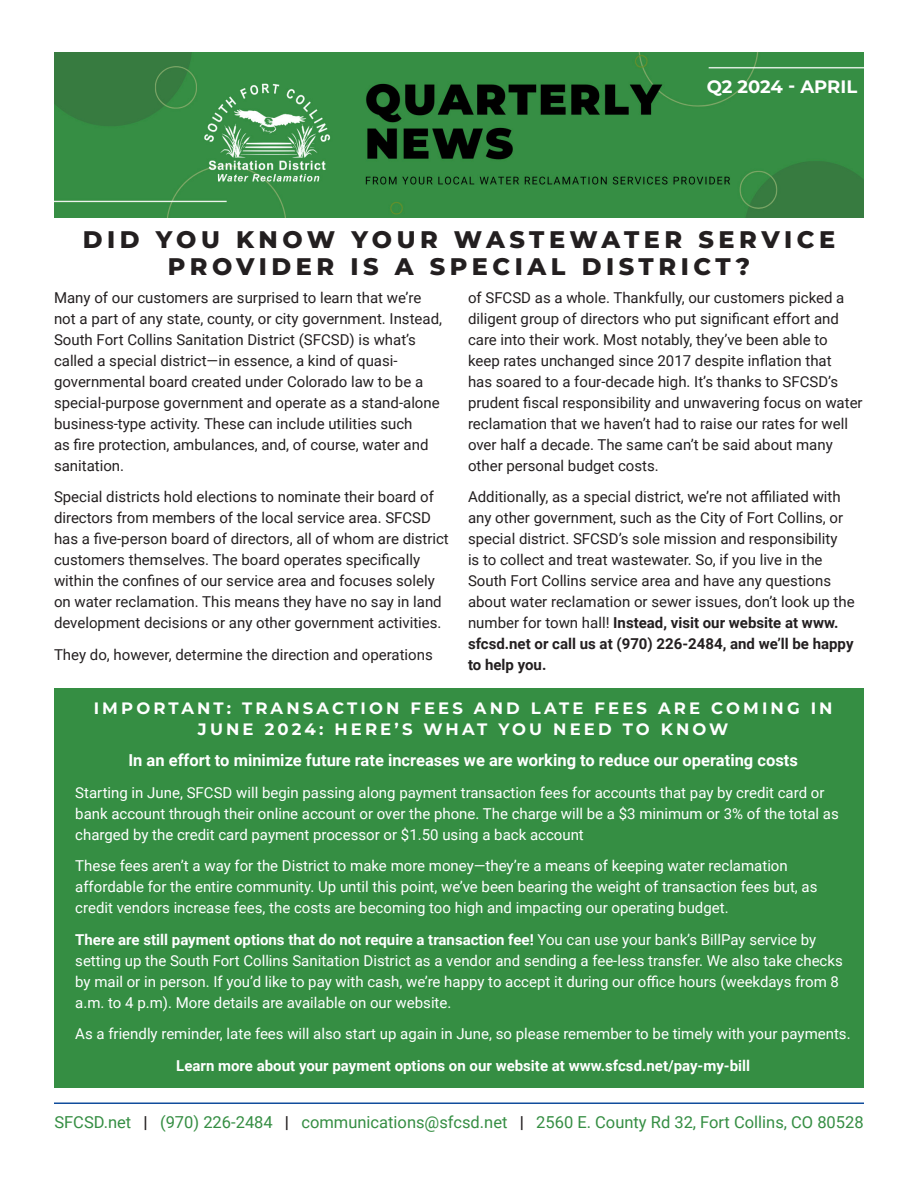
<style>
.page{position:relative;width:918px;height:1188px;background:#fff}
.page>*{position:absolute;margin:0;border:0;box-sizing:border-box;transform-origin:0 0}
.LRG_Heading{font:800 24px/27px "Montserrat";letter-spacing:.19em;color:#231f20;text-align:center}
.t1{font:700 18px "Montserrat";letter-spacing:-.005em;color:#fff}
.t2{font:16.5px "Roboto";color:#358e43}
.SM_Heading{font:700 16.5px/21px "Montserrat";letter-spacing:.19em;color:#fff;text-align:center}
.Text{font:700 16.5px "Roboto";color:#fff}
.Text-2{font:15px/21px "Roboto";color:#231f20}
.Text-3{font:15px/21px "Roboto";color:#fff}
.Text-4{font:700 15px "Roboto";color:#fff}
.s1{font-weight:700}
.s2{font-weight:700;color:#231f20}
</style>
<div class="page">
<img style="left:54px;top:53px;width:810px;height:164px">
<hr style="left:54px;top:1102px;width:810px;height:2px;background:#104d9c">
<div style="left:54px;top:688px;width:810px;height:399px;background:#358e43"></div>
<p class="t1" style="left:707px;top:74px;width:152px">Q2 2024 - APRIL</p>
<p class="LRG_Heading" style="left:83px;top:225px;width:754px">DID YOU KNOW YOUR WASTEWATER SERVICE<br>PROVIDER IS A SPECIAL DISTRICT?</p>
<p class="Text-2" style="left:54px;top:286px;width:390px">Many of our customers are surprised to learn that we’re not a part of any state, county, or city government. Instead, South Fort Collins Sanitation District (SFCSD) is what’s called a special district—in essence, a kind of quasi&shy;governmental board created under Colorado law to be a special-purpose government and operate as a stand-alone business-type activity. These can include utilities such<br>as fire protection, ambulances, and, of course, water and sanitation.</p>
<p class="Text-2" style="left:54px;top:486px;width:396px">Special districts hold elections to nominate their board of directors from members of the local service area. SFCSD has a five-person board of directors, all of whom are district customers themselves. The board operates specifically within the confines of our service area and focuses solely on water reclamation. This means they have no say in land development decisions or any other government activities.</p>
<p class="Text-2" style="left:54px;top:643px;width:380px">They do, however, determine the direction and operations</p>
<p class="Text-2" style="left:468px;top:286px;width:396px">of SFCSD as a whole. Thankfully, our customers picked a diligent group of directors who put significant effort and care into their work. Most notably, they’ve been able to keep rates unchanged since 2017 despite inflation that<br>has soared to a four-decade high. It’s thanks to SFCSD’s prudent fiscal responsibility and unwavering focus on water reclamation that we haven’t had to raise our rates for well over half a decade. The same can’t be said about many other personal budget costs.</p>
<p class="Text-2" style="left:468px;top:486px;width:388px">Additionally, as a special district, we’re not affiliated with any other government, such as the City of Fort Collins, or special district. SFCSD’s sole mission and responsibility<br>is to collect and treat wastewater. So, if you live in the South Fort Collins service area and have any questions about water reclamation or sewer issues, don’t look up the number for town hall! <span class="s1">Instead, visit our website at www. sfcsd.net or call us at (970) 226-2484, and we’ll be happy to help you.</span></p>
<p class="SM_Heading" style="left:94px;top:697px;width:740px">IMPORTANT: TRANSACTION FEES AND LATE FEES ARE COMING IN<br>JUNE 2024: HERE’S WHAT YOU NEED TO KNOW</p>
<p class="Text" style="left:128px;top:749px;width:671px">In an effort to minimize future rate increases we are working to reduce our operating costs</p>
<p class="Text-3" style="left:75px;top:782px;width:765px">Starting in June, SFCSD will begin passing along payment transaction fees for accounts that pay by credit card or bank account through their online account or over the phone. The charge will be a $3 minimum or 3% of the total as charged by the credit card payment processor or $1.50 using a back account</p>
<p class="Text-3" style="left:75px;top:855px;width:744px">These fees aren’t a way for the District to make more money—they’re a means of keeping water reclamation affordable for the entire community. Up until this point, we’ve been bearing the weight of transaction fees but, as credit vendors increase fees, the costs are becoming too high and impacting our operating budget.</p>
<p class="Text-3" style="left:75px;top:929px;width:769px"><span class="s1">There are still payment options that do not require a transaction fee!</span> You can use your bank’s BillPay service by setting up the South Fort Collins Sanitation District as a vendor and sending a fee-less transfer. We also take checks by mail or in person. If you’d like to pay with cash, we’re happy to accept it during our office hours (weekdays from 8 a.m. to 4 p.m). More details are available on our website.</p>
<p class="Text-3" style="left:75px;top:1023px;width:777px">As a friendly reminder, late fees will also start up again in June, so please remember to be timely with your payments.</p>
<p class="Text-4" style="left:176px;top:1055px;width:575px">Learn more about your payment options on our website at www.sfcsd.net/pay-my-bill</p>
<p class="t2" style="left:54px;top:1111px;width:811px">SFCSD.net <span class="s2">|</span> (970) 226-2484 <span class="s2">|</span> communications@sfcsd.net <span class="s2">|</span> 2560 E. County Rd 32, Fort Collins, CO 80528</p>
</div>
